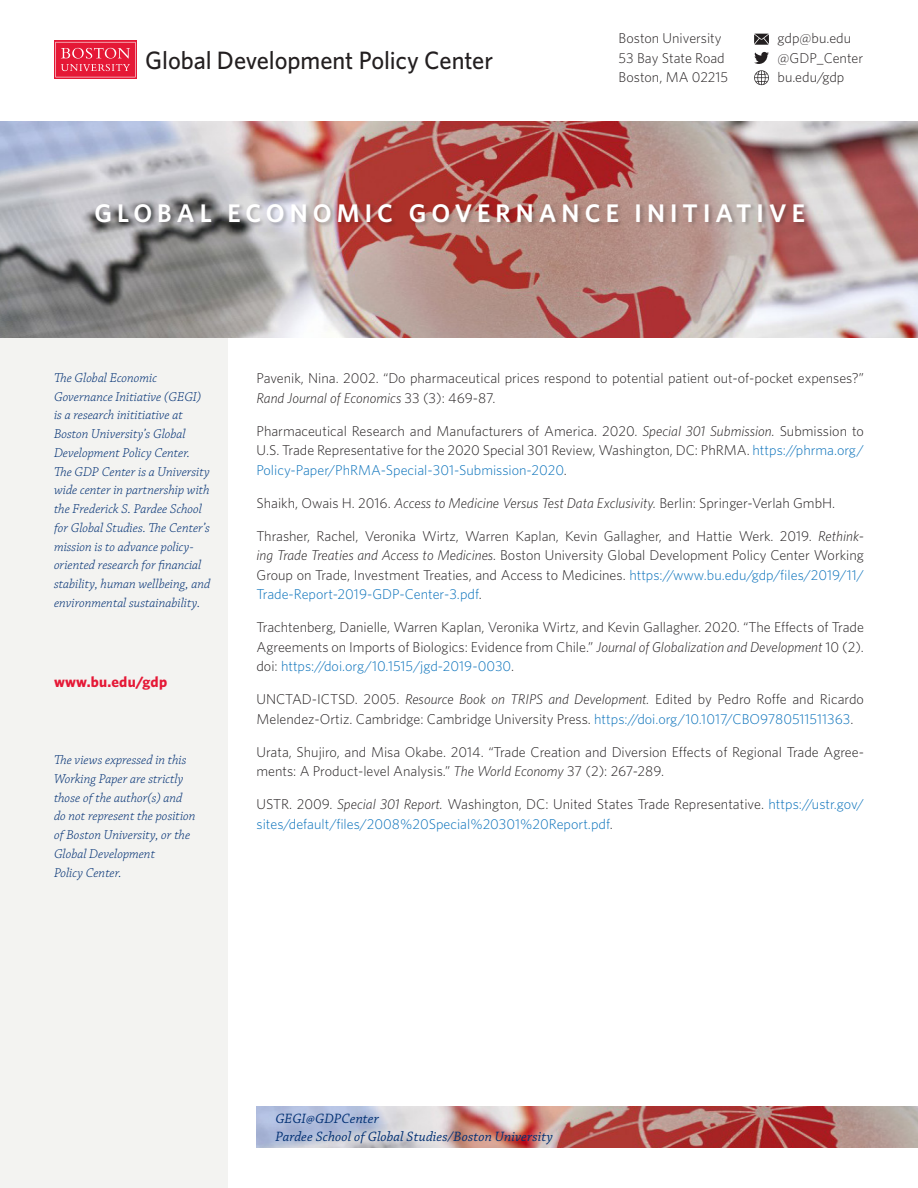
<style>
.page{position:relative;width:918px;height:1188px;background:#fff}
.page>*{position:absolute;margin:0;border:0;box-sizing:border-box;transform-origin:0 0}
.t1{font:600 25.5px "Whitney";letter-spacing:.2em;color:#fff}
.t2{font:500 25.2px "Whitney";letter-spacing:-.005em;color:#231f20}
.t3{font:700 15px "Whitney";letter-spacing:.015em;color:#e51836}
.REF_BIBLIO{font:300 14.25px/19.5px "Whitney";color:#231f20}
.REF_BIBLIO-2{font:300 14.25px/19.5px "Whitney";color:#0770ba}
.t4{font:italic 14.25px/18px "Chaparral Pro";letter-spacing:.005em;color:#002f73}
.t5{font:italic 300 13.5px/18.8px "Chaparral Pro";color:#002f73}
.s1{font-style:italic}
.s2{color:#0770ba}
.s3{color:#231f20}
.s4{font-style:italic;color:#231f20}
</style>
<div class="page">
<img style="left:256px;top:1107px;width:662px;height:40px">
<div style="left:0;top:327px;width:228px;height:861px;background:#f3f3f1"></div>
<svg style="left:54px;top:40px;width:83px;height:39px"></svg>
<svg style="left:55px;top:42px;width:81px;height:35px;background:#e83751"></svg>
<img style="left:0;top:121px;width:918px;height:216px">
<svg style="left:754px;top:52px;width:15px;height:12px"></svg>
<svg style="left:754px;top:70px;width:15px;height:15px"></svg>
<svg style="left:754px;top:34px;width:15px;height:11px"></svg>
<div style="left:96px;top:203px;width:714px;height:24px;background:#231f20;opacity:.25"></div>
<h2 class="t2" style="left:145px;top:44px;width:349px">Global Development Policy Center</h2>
<p class="REF_BIBLIO" style="left:619px;top:28px;width:111px">Boston University<br>53 Bay State Road<br>Boston, MA 02215</p>
<p class="REF_BIBLIO" style="left:778px;top:28px;width:87px">gdp@bu.edu @GDP_Center bu.edu/gdp</p>
<h1 class="t1" style="left:94px;top:196px;width:712px">GLOBAL ECONOMIC GOVERNANCE INITIATIVE</h1>
<p class="t5" style="left:54px;top:369px;width:158px">The Global Economic<br>Governance Initiative (GEGI) is a research inititiative at<br>Boston University’s Global<br>Development Policy Center.<br>The GDP Center is a University wide center in partnership with the Frederick S. Pardee School for Global Studies. The Center’s mission is to advance policy&shy;oriented research for financial stability, human wellbeing, and environmental sustainability.</p>
<p class="t3" style="left:54px;top:672px;width:115px">www.bu.edu/gdp</p>
<p class="t5" style="left:54px;top:751px;width:143px">The views expressed in this<br>Working Paper are strictly those of the author(s) and do not represent the position of Boston University, or the<br>Global Development<br>Policy Center.</p>
<p class="REF_BIBLIO" style="left:256px;top:368px;width:609px">Pavenik, Nina. 2002. “Do pharmaceutical prices respond to potential patient out-of-pocket expenses?”<br><span class="s1">Rand Journal of Economics</span> 33 (3): 469-87.</p>
<p class="REF_BIBLIO" style="left:256px;top:421px;width:609px;text-align:justify">Pharmaceutical Research and Manufacturers of America. 2020. <span class="s1">Special 301 Submission.</span> Submission to U.S. Trade Representative for the 2020 Special 301 Review, Washington, DC: PhRMA. <span class="s2">https://phrma.org/ Policy-Paper/PhRMA-Special-301-Submission-2020</span>.</p>
<p class="REF_BIBLIO" style="left:256px;top:493px;width:580px">Shaikh, Owais H. 2016. <span class="s1">Access to Medicine Versus Test Data Exclusivity.</span> Berlin: Springer-Verlah GmbH.</p>
<p class="REF_BIBLIO" style="left:256px;top:526px;width:609px;text-align:justify">Thrasher, Rachel, Veronika Wirtz, Warren Kaplan, Kevin Gallagher, and Hattie Werk. 2019. <span class="s1">Rethink&shy;ing Trade Treaties and Access to Medicines.</span> Boston University Global Development Policy Center Working Group on Trade, Investment Treaties, and Access to Medicines. <span class="s2">https://www.bu.edu/gdp/files/2019/11/ Trade-Report-2019-GDP-Center-3.pdf</span>.</p>
<p class="REF_BIBLIO" style="left:256px;top:617px;width:609px;text-align:justify">Trachtenberg, Danielle, Warren Kaplan, Veronika Wirtz, and Kevin Gallagher. 2020. “The Effects of Trade Agreements on Imports of Biologics: Evidence from Chile.” <span class="s1">Journal of Globalization and Development</span> 10 (2). doi: <span class="s2">https://doi.org/10.1515/jgd-2019-0030</span>.</p>
<p class="REF_BIBLIO" style="left:256px;top:689px;width:609px">UNCTAD-ICTSD. 2005. <span class="s1">Resource Book on TRIPS and Development.</span> Edited by Pedro Roffe and Ricardo<br>Melendez-Ortiz. Cambridge: Cambridge University Press. <span class="s2">https://doi.org/10.1017/CBO9780511511363</span>.</p>
<p class="REF_BIBLIO" style="left:256px;top:742px;width:609px">Urata, Shujiro, and Misa Okabe. 2014. “Trade Creation and Diversion Effects of Regional Trade Agree&shy;ments: A Product-level Analysis.” <span class="s1">The World Economy</span> 37 (2): 267-289.</p>
<p class="REF_BIBLIO-2" style="left:256px;top:794px;width:609px"><span class="s3">USTR. 2009.</span> <span class="s4">Special 301 Report.</span> <span class="s3">Washington, DC: United States Trade Representative.</span> https://ustr.gov/ sites/default/files/2008%20Special%20301%20Report.pdf<span class="s3">.</span></p>
<p class="t4" style="left:275px;top:1110px;width:279px">GEGI@GDPCenter<br>Pardee School of Global Studies/Boston University</p>
</div>
